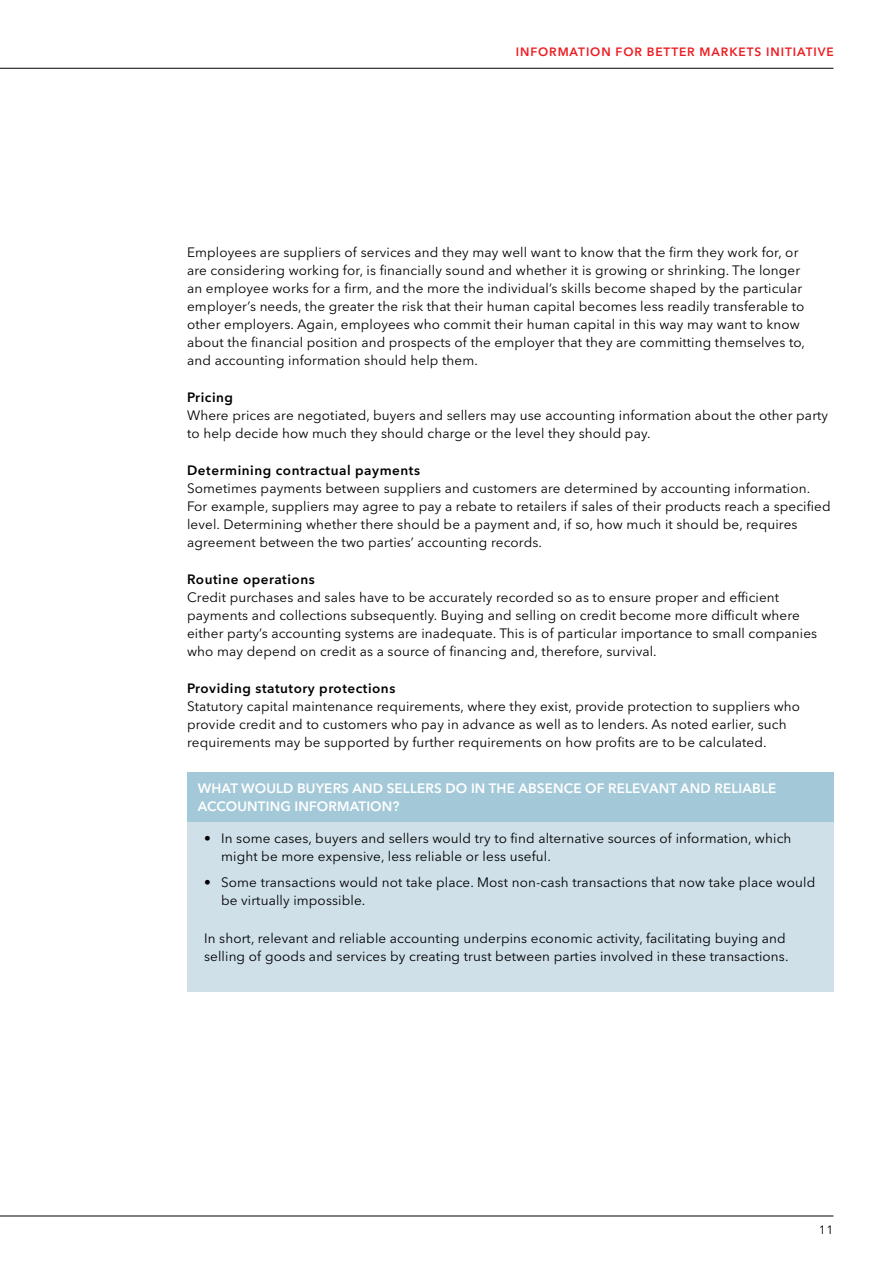
<style>
.page{position:relative;width:893px;height:1263px;background:#fff}
.page>*{position:absolute;margin:0;border:0;box-sizing:border-box;transform-origin:0 0}
.Body_Text{font:13.5px/18px "Avenir Next LT Pro";letter-spacing:.01em;color:#000}
.Heading_3{font:600 13.5px "Avenir Next LT Pro";letter-spacing:.04em;color:#000}
.Body_Text-2{font:600 13.5px/18px "Avenir Next LT Pro";letter-spacing:.01em;color:#fff}
.t1{font:600 12px "Avenir Next LT Pro";letter-spacing:.075em;color:#ed1d24}
.t2{font:12px "Avenir Next LT Pro";color:#000}
</style>
<div class="page">
<hr style="left:0;top:1216px;width:833px;height:1px;background:#000">
<hr style="left:0;top:68px;width:833px;height:1px;background:#000">
<div style="left:187px;top:772px;width:646px;height:50px;background:#a3c8d8"></div>
<div style="left:187px;top:822px;width:646px;height:170px;background:#cfe0e9"></div>
<p class="t1" style="left:516px;top:44px;width:319px">INFORMATION FOR BETTER MARKETS INITIATIVE</p>
<p class="Body_Text" style="left:187px;top:243px;width:620px">Employees are suppliers of services and they may well want to know that the firm they work for, or are considering working for, is financially sound and whether it is growing or shrinking. The longer an employee works for a firm, and the more the individual’s skills become shaped by the particular employer’s needs, the greater the risk that their human capital becomes less readily transferable to other employers. Again, employees who commit their human capital in this way may want to know about the financial position and prospects of the employer that they are committing themselves to, and accounting information should help them.</p>
<p class="Heading_3" style="left:187px;top:389px;width:47px">Pricing</p>
<p class="Body_Text" style="left:187px;top:406px;width:643px">Where prices are negotiated, buyers and sellers may use accounting information about the other party to help decide how much they should charge or the level they should pay.</p>
<p class="Heading_3" style="left:187px;top:462px;width:234px">Determining contractual payments</p>
<p class="Body_Text" style="left:187px;top:479px;width:645px">Sometimes payments between suppliers and customers are determined by accounting information.<br>For example, suppliers may agree to pay a rebate to retailers if sales of their products reach a specified level. Determining whether there should be a payment and, if so, how much it should be, requires agreement between the two parties’ accounting records.</p>
<p class="Heading_3" style="left:187px;top:571px;width:129px">Routine operations</p>
<p class="Body_Text" style="left:187px;top:588px;width:632px">Credit purchases and sales have to be accurately recorded so as to ensure proper and efficient payments and collections subsequently. Buying and selling on credit become more difficult where either party’s accounting systems are inadequate. This is of particular importance to small companies who may depend on credit as a source of financing and, therefore, survival.</p>
<p class="Heading_3" style="left:187px;top:680px;width:210px">Providing statutory protections</p>
<p class="Body_Text" style="left:187px;top:698px;width:615px">Statutory capital maintenance requirements, where they exist, provide protection to suppliers who provide credit and to customers who pay in advance as well as to lenders. As noted earlier, such requirements may be supported by further requirements on how profits are to be calculated.</p>
<p class="Body_Text-2" style="left:198px;top:779px;width:580px">WHAT WOULD BUYERS AND SELLERS DO IN THE ABSENCE OF RELEVANT AND RELIABLE<br>ACCOUNTING INFORMATION?</p>
<p class="Body_Text" style="left:221px;top:829px;width:572px;text-indent:-17px">• In some cases, buyers and sellers would try to find alternative sources of information, which might be more expensive, less reliable or less useful.</p>
<p class="Body_Text" style="left:221px;top:874px;width:596px;text-indent:-17px">• Some transactions would not take place. Most non-cash transactions that now take place would be virtually impossible.</p>
<p class="Body_Text" style="left:204px;top:929px;width:586px">In short, relevant and reliable accounting underpins economic activity, facilitating buying and selling of goods and services by creating trust between parties involved in these transactions.</p>
<p class="t2" style="left:819px;top:1222px;width:16px">11</p>
</div>
